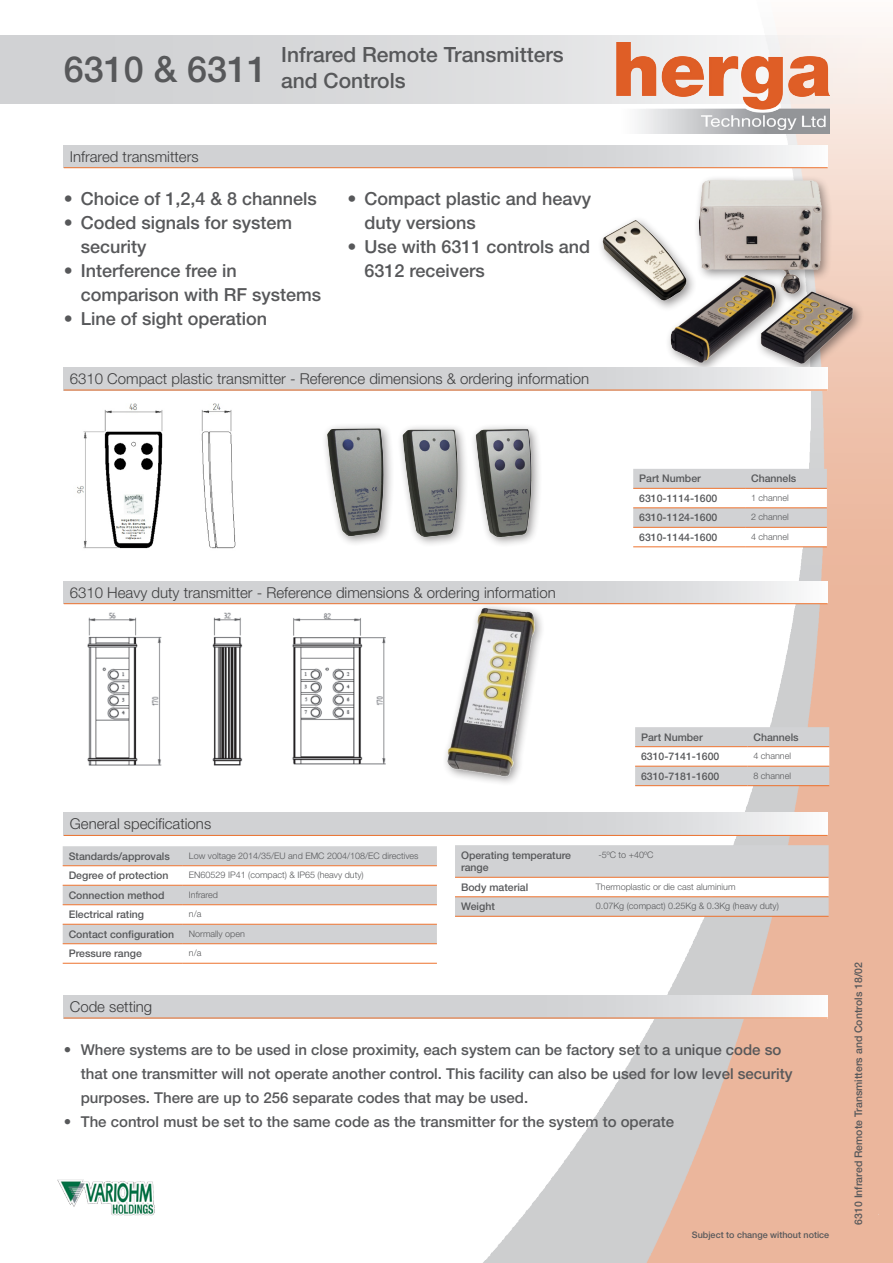
<style>
.page{position:relative;width:893px;height:1263px;background:#fff}
.page>*{position:absolute;margin:0;border:0;box-sizing:border-box;transform-origin:0 0}
.Herga_Main_Title{font:500 36px "Helvetica Neue LT Pro";color:#57585a}
.Herga_Main_Title-2{font:500 21px "Helvetica Neue LT Pro";color:#57585a}
.t1{font:500 18px/24px "Helvetica Neue LT Pro";color:#57585a}
.t2{font:500 15px/24px "Helvetica Neue LT Pro";color:#57585a}
.Herga_Small_Table_Ti{font:300 15px "Helvetica Neue LT Pro";color:#3e3e3f}
.Herga_Table_Text_Lef{font:500 10.5px/12.6px "Helvetica Neue LT Pro";color:#57585a}
.Herga_Filename_Text{font:500 10.5px "Helvetica Neue LT Pro";color:#57585a}
.Herga_Table_Text{font:300 9px "Helvetica Neue LT Pro";color:#57585a}
.t3{font:500 9px "Helvetica Neue LT Pro";color:#57585a}
</style>
<div class="page">
<img style="left:479px;top:27px;width:414px;height:1236px">
<div style="left:0;top:35px;width:893px;height:68px;background:linear-gradient(to right,#c9cccf,#f7f4f2)"></div>
<img style="left:617px;top:43px;width:212px;height:90px">
<img style="left:57px;top:1179px;width:98px;height:37px">
<div style="left:321px;top:422px;width:222px;height:126px;background:#fff"></div>
<img style="left:325px;top:418px;width:214px;height:125px">
<svg style="left:63px;top:846px;width:374px;height:117px"></svg>
<hr style="left:63px;top:865px;width:120px;height:1px;background:#ed722e">
<hr style="left:183px;top:865px;width:254px;height:1px;background:#ed722e">
<hr style="left:63px;top:885px;width:120px;height:1px;background:#ed722e">
<hr style="left:183px;top:885px;width:254px;height:1px;background:#ed722e">
<hr style="left:63px;top:904px;width:120px;height:1px;background:#ed722e">
<hr style="left:183px;top:904px;width:254px;height:1px;background:#ed722e">
<hr style="left:63px;top:924px;width:120px;height:1px;background:#ed722e">
<hr style="left:183px;top:924px;width:254px;height:1px;background:#ed722e">
<hr style="left:63px;top:943px;width:120px;height:1px;background:#ed722e">
<hr style="left:183px;top:943px;width:254px;height:1px;background:#ed722e">
<hr style="left:63px;top:963px;width:120px;height:1px;background:#ed722e">
<hr style="left:183px;top:963px;width:254px;height:1px;background:#ed722e">
<svg style="left:455px;top:845px;width:374px;height:71px"></svg>
<hr style="left:455px;top:877px;width:135px;height:1px;background:#ed722e">
<hr style="left:590px;top:877px;width:239px;height:1px;background:#ed722e">
<hr style="left:455px;top:896px;width:135px;height:1px;background:#ed722e">
<hr style="left:590px;top:896px;width:239px;height:1px;background:#ed722e">
<hr style="left:455px;top:916px;width:135px;height:1px;background:#ed722e">
<hr style="left:590px;top:916px;width:239px;height:1px;background:#ed722e">
<img style="left:77px;top:403px;width:159px;height:146px">
<div style="left:441px;top:602px;width:105px;height:185px;background:#fff"></div>
<img style="left:430px;top:604px;width:117px;height:179px">
<img style="left:65px;top:604px;width:347px;height:162px">
<svg style="left:633px;top:469px;width:194px;height:77px"></svg>
<hr style="left:633px;top:488px;width:112px;height:1px;background:#ed722e">
<hr style="left:745px;top:488px;width:82px;height:1px;background:#ed722e">
<hr style="left:633px;top:507px;width:112px;height:1px;background:#ed722e">
<hr style="left:745px;top:507px;width:82px;height:1px;background:#ed722e">
<hr style="left:633px;top:527px;width:112px;height:1px;background:#ed722e">
<hr style="left:745px;top:527px;width:82px;height:1px;background:#ed722e">
<hr style="left:633px;top:546px;width:112px;height:1px;background:#ed722e">
<hr style="left:745px;top:546px;width:82px;height:1px;background:#ed722e">
<svg style="left:635px;top:727px;width:194px;height:58px"></svg>
<hr style="left:635px;top:746px;width:112px;height:1px;background:#ed722e">
<hr style="left:747px;top:746px;width:82px;height:1px;background:#ed722e">
<hr style="left:635px;top:766px;width:112px;height:1px;background:#ed722e">
<hr style="left:747px;top:766px;width:82px;height:1px;background:#ed722e">
<hr style="left:635px;top:785px;width:112px;height:1px;background:#ed722e">
<hr style="left:747px;top:785px;width:82px;height:1px;background:#ed722e">
<div style="left:597px;top:174px;width:267px;height:201px;background:#231f20;opacity:.5"></div>
<img style="left:597px;top:174px;width:261px;height:195px">
<svg style="left:64px;top:145px;width:764px;height:22px;background:#d6d7d9"></svg>
<hr style="left:64px;top:167px;width:764px;height:1px;background:#ed722e">
<svg style="left:64px;top:367px;width:764px;height:23px;background:#d7d5d6"></svg>
<hr style="left:64px;top:390px;width:764px;height:1px;background:#ed722e">
<svg style="left:64px;top:581px;width:764px;height:22px;background:#d6d7d9"></svg>
<hr style="left:64px;top:603px;width:764px;height:1px;background:#ed722e">
<svg style="left:64px;top:813px;width:764px;height:22px;background:#d6d7d8"></svg>
<hr style="left:64px;top:835px;width:764px;height:1px;background:#ed722e">
<svg style="left:64px;top:995px;width:764px;height:23px;background:#d7d5d5"></svg>
<hr style="left:64px;top:1018px;width:764px;height:1px;background:#ed722e">
<p class="Herga_Main_Title" style="left:64px;top:47px;width:205px">6310 &amp; 6311</p>
<p class="Herga_Main_Title-2" style="left:281px;top:42px;width:284px">Infrared Remote Transmitters</p>
<p class="Herga_Main_Title-2" style="left:281px;top:67px;width:126px">and Controls</p>
<p class="Herga_Small_Table_Ti" style="left:70px;top:147px;width:130px">Infrared transmitters</p>
<p class="t1" style="left:64px;top:186px;width:255px">• Choice of 1,2,4 &amp; 8 channels</p>
<p class="t1" style="left:81px;top:210px;width:213px;text-indent:-17px">• Coded signals for system security</p>
<p class="t1" style="left:81px;top:258px;width:242px;text-indent:-17px">• Interference free in comparison with RF systems</p>
<p class="t1" style="left:64px;top:306px;width:205px">• Line of sight operation</p>
<p class="t1" style="left:364px;top:186px;width:228px;text-indent:-17px">• Compact plastic and heavy duty versions</p>
<p class="t1" style="left:364px;top:234px;width:227px;text-indent:-17px">• Use with 6311 controls and<br>6312 receivers</p>
<p class="Herga_Small_Table_Ti" style="left:70px;top:369px;width:521px">6310 Compact plastic transmitter - Reference dimensions &amp; ordering information</p>
<p class="Herga_Small_Table_Ti" style="left:70px;top:583px;width:487px">6310 Heavy duty transmitter - Reference dimensions &amp; ordering information</p>
<p class="Herga_Table_Text_Lef" style="left:639px;top:472px;width:63px">Part Number</p>
<p class="Herga_Table_Text_Lef" style="left:751px;top:472px;width:47px">Channels</p>
<p class="Herga_Table_Text_Lef" style="left:639px;top:492px;width:80px">6310-1114-1600</p>
<p class="Herga_Table_Text" style="left:751px;top:492px;width:39px">1 channel</p>
<p class="Herga_Table_Text_Lef" style="left:639px;top:511px;width:80px">6310-1124-1600</p>
<p class="Herga_Table_Text" style="left:751px;top:511px;width:39px">2 channel</p>
<p class="Herga_Table_Text_Lef" style="left:639px;top:531px;width:80px">6310-1144-1600</p>
<p class="Herga_Table_Text" style="left:751px;top:531px;width:39px">4 channel</p>
<p class="Herga_Small_Table_Ti" style="left:70px;top:815px;width:143px">General specifications</p>
<p class="Herga_Table_Text_Lef" style="left:69px;top:849px;width:103px">Standards/approvals</p>
<p class="Herga_Table_Text" style="left:189px;top:850px;width:231px">Low voltage 2014/35/EU and EMC 2004/108/EC directives</p>
<p class="Herga_Table_Text_Lef" style="left:69px;top:869px;width:101px">Degree of protection</p>
<p class="Herga_Table_Text" style="left:189px;top:869px;width:176px">EN60529 IP41 (compact) &amp; IP65 (heavy duty)</p>
<p class="Herga_Table_Text_Lef" style="left:69px;top:888px;width:97px">Connection method</p>
<p class="Herga_Table_Text" style="left:189px;top:889px;width:31px">Infrared</p>
<p class="Herga_Table_Text_Lef" style="left:69px;top:908px;width:77px">Electrical rating</p>
<p class="Herga_Table_Text" style="left:189px;top:908px;width:14px">n/a</p>
<p class="Herga_Table_Text_Lef" style="left:69px;top:927px;width:107px">Contact configuration</p>
<p class="Herga_Table_Text" style="left:189px;top:928px;width:58px">Normally open</p>
<p class="Herga_Table_Text_Lef" style="left:69px;top:947px;width:75px">Pressure range</p>
<p class="Herga_Table_Text" style="left:189px;top:947px;width:14px">n/a</p>
<p class="Herga_Small_Table_Ti" style="left:70px;top:997px;width:84px">Code setting</p>
<p class="Herga_Table_Text_Lef" style="left:641px;top:730px;width:63px">Part Number</p>
<p class="Herga_Table_Text_Lef" style="left:753px;top:730px;width:47px">Channels</p>
<p class="Herga_Table_Text_Lef" style="left:641px;top:750px;width:80px">6310-7141-1600</p>
<p class="Herga_Table_Text" style="left:753px;top:750px;width:39px">4 channel</p>
<p class="Herga_Table_Text_Lef" style="left:641px;top:769px;width:80px">6310-7181-1600</p>
<p class="Herga_Table_Text" style="left:753px;top:770px;width:39px">8 channel</p>
<p class="Herga_Table_Text_Lef" style="left:461px;top:848px;width:112px">Operating temperature range</p>
<p class="Herga_Table_Text" style="left:598px;top:849px;width:57px">-5ºC to +40ºC</p>
<p class="Herga_Table_Text_Lef" style="left:461px;top:881px;width:69px">Body material</p>
<p class="Herga_Table_Text" style="left:596px;top:881px;width:141px">Thermoplastic or die cast aluminium</p>
<p class="Herga_Table_Text_Lef" style="left:461px;top:900px;width:35px">Weight</p>
<p class="Herga_Table_Text" style="left:596px;top:900px;width:184px">0.07Kg (compact) 0.25Kg &amp; 0.3Kg (heavy duty)</p>
<p class="t2" style="left:81px;top:1037px;width:713px;text-indent:-17px">• Where systems are to be used in close proximity, each system can be factory set to a unique code so that one transmitter will not operate another control. This facility can also be used for low level security purposes. There are up to 256 separate codes that may be used.</p>
<p class="t2" style="left:64px;top:1109px;width:612px">• The control must be set to the same code as the transmitter for the system to operate</p>
<p class="t3" style="left:692px;top:1230px;width:139px">Subject to change without notice</p>
<p class="Herga_Filename_Text" style="left:852px;top:1225px;width:264px;rotate:-90deg">6310 Infrared Remote Transmitters and Controls 18/02</p>
</div>
